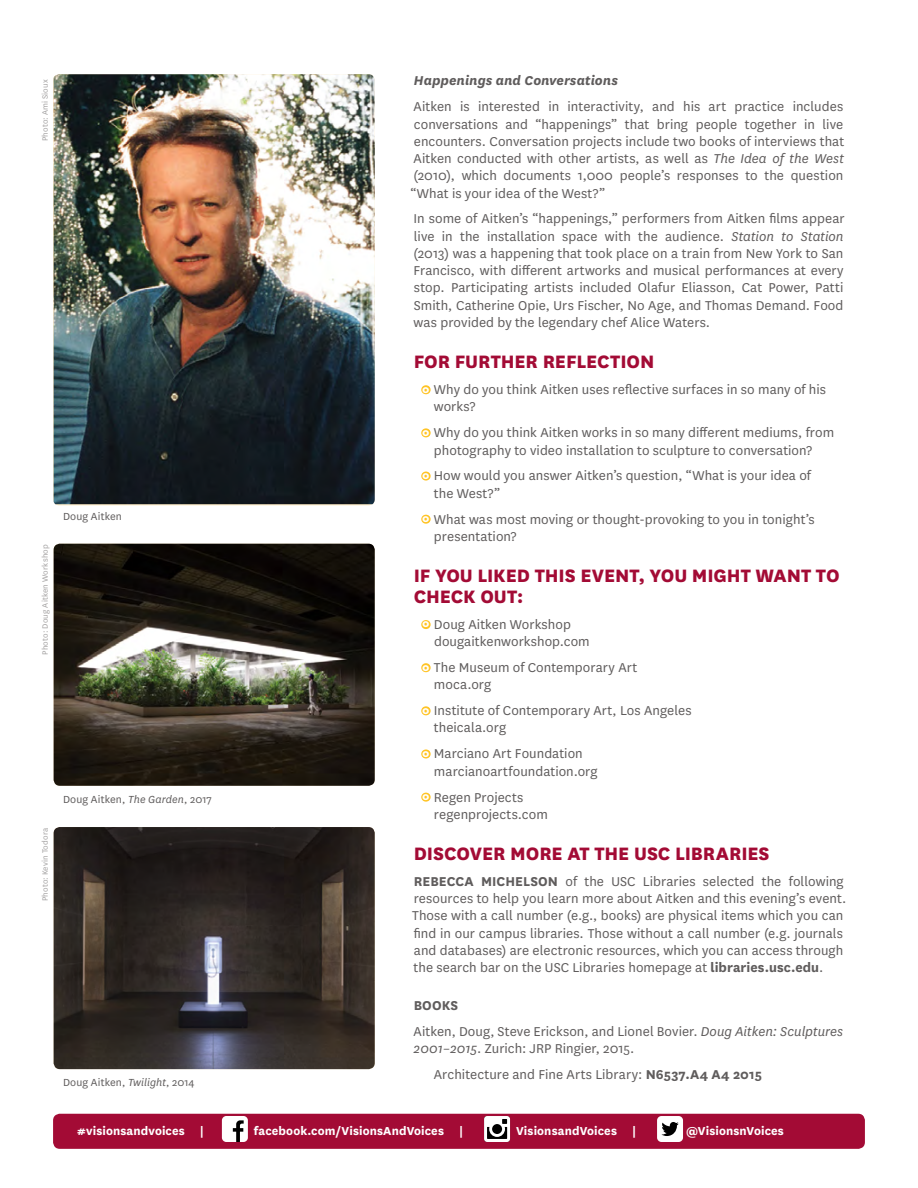
<style>
.page{position:relative;width:918px;height:1188px;background:#fff}
.page>*{position:absolute;margin:0;border:0;box-sizing:border-box;transform-origin:0 0}
.t1{font:800 21px/21px "National";letter-spacing:-.005em;color:#a30b35}
.t2{font:15px/17.2px "National";letter-spacing:.005em;color:#5f5c5c}
.t3{font:italic 700 15px "National";letter-spacing:.005em;color:#5f5c5c}
.t4{font:700 13.5px "National";letter-spacing:.01em;color:#fff}
.t5{font:12px "National";letter-spacing:.01em;color:#5f5c5c}
.t6{font:9px "National";letter-spacing:.02em;color:#a4a2a2}
.s1{font-style:italic}
.s2{font-family:"Neutraface Text";font-weight:700;font-size:13.5px;color:#fff}
.s3{font-weight:700}
</style>
<div class="page">
<img style="left:54px;top:74px;width:321px;height:430px">
<img style="left:54px;top:827px;width:321px;height:242px">
<img style="left:54px;top:544px;width:321px;height:242px">
<svg style="left:421px;top:385px;width:10px;height:10px"></svg>
<svg style="left:421px;top:428px;width:10px;height:10px"></svg>
<svg style="left:421px;top:471px;width:10px;height:10px"></svg>
<svg style="left:421px;top:514px;width:10px;height:10px"></svg>
<svg style="left:421px;top:620px;width:10px;height:9px"></svg>
<svg style="left:421px;top:663px;width:10px;height:10px"></svg>
<svg style="left:421px;top:706px;width:10px;height:10px"></svg>
<svg style="left:421px;top:749px;width:10px;height:10px"></svg>
<svg style="left:421px;top:792px;width:10px;height:10px"></svg>
<div style="left:53px;top:1114px;width:812px;height:35px;background:#a30b35;border-radius:7px"></div>
<div style="left:222px;top:1116px;width:26px;height:26px;background:#fff;border-radius:4px"></div>
<svg style="left:233px;top:1120px;width:11px;height:22px"></svg>
<svg style="left:484px;top:1116px;width:26px;height:26px"></svg>
<div style="left:657px;top:1116px;width:26px;height:26px;background:#fff;border-radius:4px"></div>
<svg style="left:661px;top:1122px;width:18px;height:14px"></svg>
<p class="t6" style="left:39px;top:141px;width:64px;rotate:-90deg">Photo: Ami Sioux</p>
<p class="t6" style="left:39px;top:655px;width:112px;rotate:-90deg">Photo: Doug Aitken Workshop</p>
<p class="t5" style="left:63px;top:509px;width:60px">Doug Aitken</p>
<p class="t6" style="left:39px;top:901px;width:75px;rotate:-90deg">Photo: Kevin Todora</p>
<p class="t5" style="left:63px;top:791px;width:150px">Doug Aitken, <span class="s1">The Garden</span>, 2017</p>
<p class="t5" style="left:63px;top:1075px;width:133px">Doug Aitken, <span class="s1">Twilight</span>, 2014</p>
<p class="t3" style="left:414px;top:71px;width:206px">Happenings and Conversations</p>
<p class="t2" style="left:410px;top:97px;width:435px;text-align:justify">Aitken is interested in interactivity, and his art practice includes conversations and “happenings” that bring people together in live encounters. Conversation projects include two books of interviews that Aitken conducted with other artists, as well as <span class="s1">The Idea of the West </span>(2010), which documents 1,000 people’s responses to the question “What is your idea of the West?”</p>
<p class="t2" style="left:413px;top:210px;width:433px;text-align:justify">In some of Aitken’s “happenings,” performers from Aitken films appear live in the installation space with the audience. <span class="s1">Station to Station </span>(2013) was a happening that took place on a train from New York to San Francisco, with different artworks and musical performances at every stop. Participating artists included Olafur Eliasson, Cat Power, Patti Smith, Catherine Opie, Urs Fischer, No Age, and Thomas Demand. Food was provided by the legendary chef Alice Waters.</p>
<h1 class="t1" style="left:414px;top:350px;width:242px">FOR FURTHER REFLECTION</h1>
<p class="t2" style="left:434px;top:380px;width:394px;text-indent:-12px"><span class="s2">o</span> Why do you think Aitken uses reflective surfaces in so many of his works?</p>
<p class="t2" style="left:434px;top:423px;width:402px;text-indent:-12px"><span class="s2">o</span> Why do you think Aitken works in so many different mediums, from photography to video installation to sculpture to conversation?</p>
<p class="t2" style="left:434px;top:467px;width:379px;text-indent:-12px"><span class="s2">o</span> How would you answer Aitken’s question, “What is your idea of the West?”</p>
<p class="t2" style="left:434px;top:510px;width:382px;text-indent:-12px"><span class="s2">o</span> What was most moving or thought-provoking to you in tonight’s presentation?</p>
<h1 class="t1" style="left:414px;top:563px;width:428px">IF YOU LIKED THIS EVENT, YOU MIGHT WANT TO<br>CHECK OUT:</h1>
<p class="t2" style="left:434px;top:615px;width:157px;text-indent:-12px"><span class="s2">o</span> Doug Aitken Workshop dougaitkenworkshop.com</p>
<p class="t2" style="left:434px;top:658px;width:205px;text-indent:-12px"><span class="s2">o</span> The Museum of Contemporary Art moca.org</p>
<p class="t2" style="left:434px;top:701px;width:259px;text-indent:-12px"><span class="s2">o</span> Institute of Contemporary Art, Los Angeles theicala.org</p>
<p class="t2" style="left:434px;top:745px;width:165px;text-indent:-12px"><span class="s2">o</span> Marciano Art Foundation marcianoartfoundation.org</p>
<p class="t2" style="left:434px;top:788px;width:115px;text-indent:-12px"><span class="s2">o</span> Regen Projects regenprojects.com</p>
<h1 class="t1" style="left:414px;top:841px;width:357px">DISCOVER MORE AT THE USC LIBRARIES</h1>
<p class="t2" style="left:412px;top:872px;width:436px"><span class="s3">REBECCA MICHELSON</span> of the USC Libraries selected the following resources to help you learn more about Aitken and this evening’s event.<br>Those with a call number (e.g., books) are physical items which you can find in our campus libraries. Those without a call number (e.g. journals and databases) are electronic resources, which you can access through the search bar on the USC Libraries homepage at <span class="s3">libraries.usc.edu</span>.</p>
<p class="t2" style="left:414px;top:991px;width:431px;line-height:26px"><span class="s3">BOOKS<br></span>Aitken, Doug, Steve Erickson, and Lionel Bovier. <span class="s1">Doug Aitken: Sculptures</span></p>
<p class="t2" style="left:434px;top:1035px;width:330px;line-height:26px;text-indent:-20px"><span class="s1">2001–2015</span>. Zurich: JRP Ringier, 2015.<br>Architecture and Fine Arts Library: <span class="s3">N6537.A4 A4 2015</span></p>
<p class="t4" style="left:77px;top:1122px;width:128px">#visionsandvoices |</p>
<p class="t4" style="left:254px;top:1122px;width:211px">facebook.com/VisionsAndVoices |</p>
<p class="t4" style="left:516px;top:1122px;width:122px">VisionsandVoices |</p>
<p class="t4" style="left:686px;top:1122px;width:99px">@VisionsnVoices</p>
</div>
